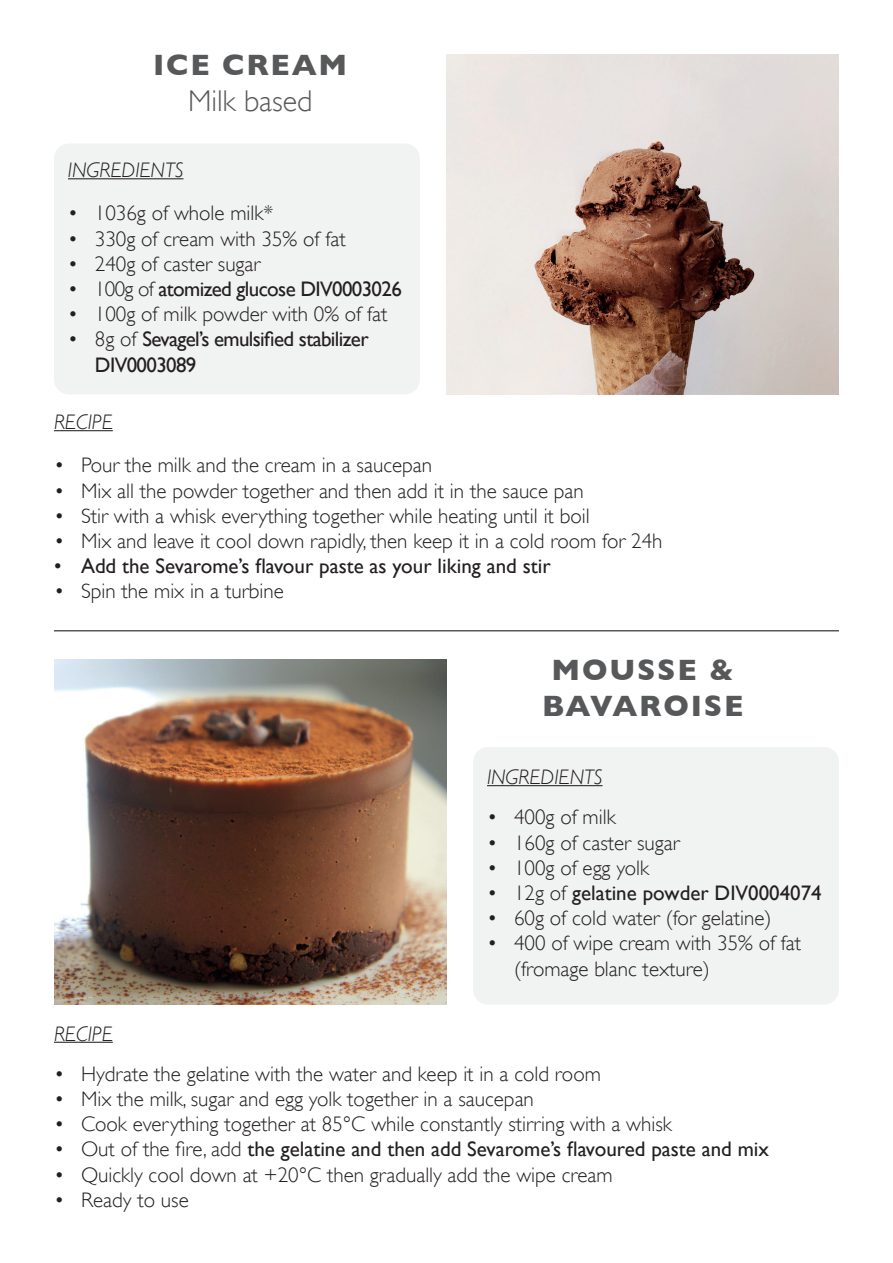
<style>
.page{position:relative;width:893px;height:1263px;background:#fff}
.page>*{position:absolute;margin:0;border:0;box-sizing:border-box;transform-origin:0 0}
.t1{font:700 30px/36px "Gill Sans";letter-spacing:.06em;color:#57585a;text-align:center}
.t2{font:300 30px "Gill Sans";color:#57585a}
.t3{font:300 21px/25.2px "Gill Sans";color:#231f20}
.t4{font:21px "Gill Sans";color:#231f20}
.t5{font:21px/25.2px "Gill Sans";letter-spacing:-.03em;color:#231f20}
.t6{font:italic 300 21px "Gill Sans";color:#231f20}
.s1{font-weight:300}
</style>
<div class="page">
<img style="left:446px;top:54px;width:393px;height:340px">
<div style="left:54px;top:144px;width:366px;height:250px;background:#f1f2f2;border-radius:15px"></div>
<hr style="left:68px;top:178px;width:115px;height:1px;background:#231f20">
<hr style="left:54px;top:430px;width:59px;height:1px;background:#231f20">
<hr style="left:54px;top:630px;width:785px;height:1px;background:#57585a">
<img style="left:54px;top:660px;width:392px;height:345px">
<div style="left:473px;top:747px;width:366px;height:258px;background:#f1f2f2;border-radius:15px"></div>
<hr style="left:487px;top:785px;width:116px;height:1px;background:#231f20">
<hr style="left:54px;top:1042px;width:59px;height:1px;background:#231f20">
<h1 class="t1" style="left:153px;top:46px;width:196px">ICE CREAM</h1>
<h1 class="t2" style="left:188px;top:83px;width:126px">Milk based</h1>
<p class="t6" style="left:68px;top:158px;width:117px">INGREDIENTS</p>
<p class="t3" style="left:68px;top:201px;width:207px">• 1036g of whole milk*</p>
<p class="t3" style="left:68px;top:226px;width:279px">• 330g of cream with 35% of fat</p>
<p class="t3" style="left:68px;top:251px;width:194px">• 240g of caster sugar</p>
<p class="t5" style="left:68px;top:276px;width:335px"><span class="s1">• 100g of</span> atomized glucose DIV0003026</p>
<p class="t3" style="left:68px;top:302px;width:321px">• 100g of milk powder with 0% of fat</p>
<p class="t5" style="left:95px;top:327px;width:275px;text-indent:-27px"><span class="s1">• 8g of</span> Sevagel’s emulsified stabilizer<br>DIV0003089</p>
<p class="t6" style="left:54px;top:410px;width:60px">RECIPE</p>
<p class="t3" style="left:54px;top:453px;width:380px">• Pour the milk and the cream in a saucepan</p>
<p class="t3" style="left:54px;top:478px;width:531px">• Mix all the powder together and then add it in the sauce pan</p>
<p class="t3" style="left:54px;top:503px;width:537px">• Stir with a whisk everything together while heating until it boil</p>
<p class="t3" style="left:54px;top:528px;width:610px">• Mix and leave it cool down rapidly, then keep it in a cold room for 24h</p>
<p class="t4" style="left:54px;top:554px;width:498px">• Add the Sevarome’s flavour paste as your liking and stir</p>
<p class="t3" style="left:54px;top:579px;width:231px">• Spin the mix in a turbine</p>
<h1 class="t1" style="left:542px;top:652px;width:203px">MOUSSE &amp;<br>BAVAROISE</h1>
<p class="t6" style="left:487px;top:765px;width:117px">INGREDIENTS</p>
<p class="t3" style="left:487px;top:805px;width:130px">• 400g of milk</p>
<p class="t3" style="left:487px;top:830px;width:194px">• 160g of caster sugar</p>
<p class="t3" style="left:487px;top:855px;width:164px">• 100g of egg yolk</p>
<p class="t4" style="left:487px;top:880px;width:336px"><span class="s1">• 12g of</span> gelatine powder DIV0004074</p>
<p class="t3" style="left:487px;top:905px;width:286px">• 60g of cold water (for gelatine)</p>
<p class="t3" style="left:514px;top:931px;width:289px;text-indent:-27px">• 400 of wipe cream with 35% of fat (fromage blanc texture)</p>
<p class="t6" style="left:54px;top:1022px;width:60px">RECIPE</p>
<p class="t3" style="left:54px;top:1061px;width:548px">• Hydrate the gelatine with the water and keep it in a cold room</p>
<p class="t3" style="left:54px;top:1086px;width:481px">• Mix the milk, sugar and egg yolk together in a saucepan</p>
<p class="t3" style="left:54px;top:1112px;width:619px">• Cook everything together at 85°C while constantly stirring with a whisk</p>
<p class="t4" style="left:54px;top:1137px;width:717px"><span class="s1">• Out of the fire, add</span> the gelatine and then add Sevarome’s flavoured paste and mix</p>
<p class="t3" style="left:54px;top:1162px;width:560px">• Quickly cool down at +20°C then gradually add the wipe cream</p>
<p class="t3" style="left:54px;top:1187px;width:136px">• Ready to use</p>
</div>
